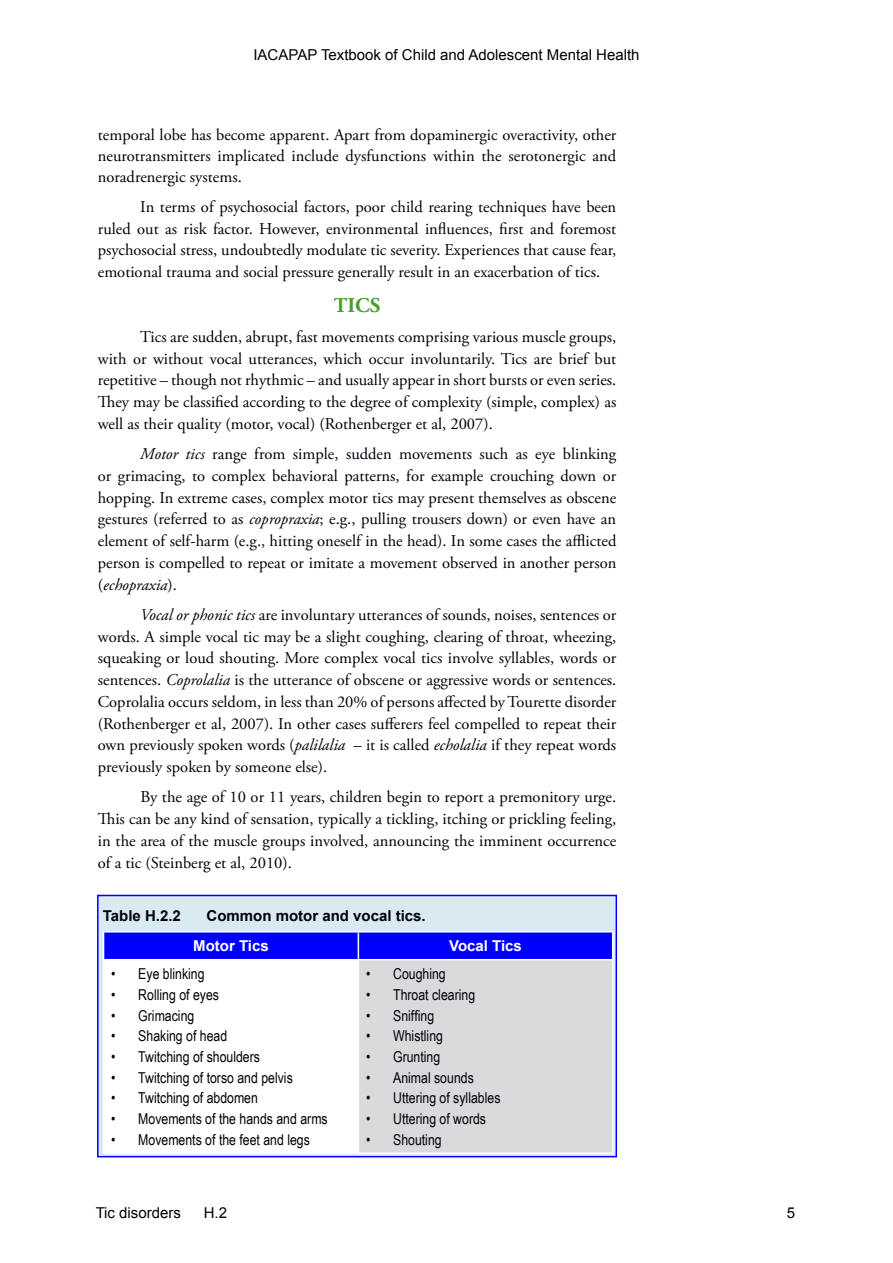
<style>
.page{position:relative;width:893px;height:1263px;background:#fff}
.page>*{position:absolute;margin:0;border:0;box-sizing:border-box;transform-origin:0 0}
.t1{font:700 21px "Adobe Garamond Pro";color:#44a12b}
.t2{font:16.5px/21.8px "Adobe Garamond Pro";color:#00000a;text-align:justify}
.t3{font:16.5px/21.8px "Adobe Garamond Pro";color:#000;text-align:justify}
.t4{font:15px "Arial Narrow";color:#00000a}
.t5{font:15px "Arial";color:#000}
.t6{font:700 15px "Arial";color:#00000a}
.t7{font:700 15px "Arial";color:#fff}
.s1{color:#00000a}
.s2{font-style:italic}
.s3{color:#000}
</style>
<div class="page">
<div style="left:98px;top:895px;width:518px;height:262px;background:#d9eaf2"></div>
<div style="left:104px;top:960px;width:254px;height:193px;background:#fff"></div>
<div style="left:358px;top:960px;width:255px;height:193px;background:#d9dadb"></div>
<hr style="left:103px;top:931px;width:255px;height:1px;background:#fff">
<hr style="left:358px;top:931px;width:255px;height:1px;background:#fff">
<div style="left:103px;top:932px;width:510px;height:27px;background:#00f"></div>
<hr style="left:103px;top:959px;width:255px;height:1px;background:#fff">
<hr style="left:103px;top:960px;width:1px;height:192px;background:#fff">
<hr style="left:358px;top:959px;width:255px;height:1px;background:#fff">
<hr style="left:358px;top:960px;width:1px;height:192px;background:#fff">
<hr style="left:612px;top:960px;width:1px;height:192px;background:#fff">
<hr style="left:103px;top:1152px;width:255px;height:2px;background:#fff">
<hr style="left:358px;top:1152px;width:255px;height:2px;background:#fff">
<div style="left:97px;top:895px;width:520px;height:262px;border:2px solid #00f"></div>
<p class="t5" style="left:253px;top:45px;width:388px">IACAPAP Textbook of Child and Adolescent Mental Health</p>
<p class="t2" style="left:98px;top:124px;width:520px;line-height:21px">temporal lobe has become apparent. Apart from dopaminergic overactivity, other neurotransmitters implicated include dysfunctions within the serotonergic and noradrenergic systems.</p>
<p class="t2" style="left:98px;top:196px;width:520px;text-indent:43px">In terms of psychosocial factors, poor child rearing techniques have been ruled out as risk factor. However, environmental influences, first and foremost psychosocial stress, undoubtedly modulate tic severity. Experiences that cause fear, emotional trauma and social pressure generally result in an exacerbation of tics.</p>
<p class="t1" style="left:334px;top:293px;width:48px">TICS</p>
<p class="t3" style="left:98px;top:326px;width:520px;text-indent:43px"><span class="s1">Tics are sudden, abrupt, fast movements comprising various muscle groups, with or without vocal utterances, which occur involuntarily.</span> Tics are brief but repetitive – though not rhythmic – and usually appear in short bursts or even series.<br>They may be classified according to the degree of complexity (simple, complex) as well as their quality (motor, vocal) (Rothenberger et al, 2007)<span class="s1">.</span></p>
<p class="t2" style="left:98px;top:444px;width:520px;text-indent:43px"><span class="s2">Motor tics</span> range from simple, sudden movements such as eye blinking or grimacing, to complex behavioral patterns, for example crouching down or hopping. In extreme cases, complex motor tics may present themselves as obscene gestures (referred to as <span class="s2">copropraxia</span>; e.g., pulling trousers down) or even have an element of self-harm (e.g., hitting oneself in the head). In some cases the afflicted person is compelled to repeat or imitate a movement observed in another person (<span class="s2">echopraxia</span>).</p>
<p class="t2" style="left:98px;top:604px;width:520px;text-indent:43px"><span class="s2">Vocal or phonic tics</span> are involuntary utterances of sounds, noises, sentences or words. A simple vocal tic may be a slight coughing, clearing of throat, wheezing, squeaking or loud shouting. More complex vocal tics involve syllables, words or sentences. <span class="s2">Coprolalia</span> is the utterance of obscene or aggressive words or sentences.<br>Coprolalia occurs seldom, in less than 20% of persons affected by Tourette disorder <span class="s3">(Rothenberger et al, 2007)</span>. In other cases sufferers feel compelled to repeat their own previously spoken words (<span class="s2">palilalia</span> – it is called <span class="s2">echolalia</span> if they repeat words previously spoken by someone else).</p>
<p class="t2" style="left:98px;top:787px;width:520px;text-indent:43px">By the age of 10 or 11 years, children begin to report a premonitory urge.<br>This can be any kind of sensation, typically a tickling, itching or prickling feeling, in the area of the muscle groups involved, announcing the imminent occurrence of a tic <span class="s3">(Steinberg et al, 2010)</span>.</p>
<p class="t6" style="left:103px;top:905px;width:80px">Table H.2.2</p>
<p class="t6" style="left:207px;top:905px;width:221px">Common motor and vocal tics.</p>
<p class="t7" style="left:193px;top:936px;width:77px">Motor Tics</p>
<p class="t7" style="left:449px;top:936px;width:74px">Vocal Tics</p>
<p class="t4" style="left:111px;top:963px;width:95px">• Eye blinking</p>
<p class="t4" style="left:111px;top:983px;width:109px">• Rolling of eyes</p>
<p class="t4" style="left:111px;top:1004px;width:85px">• Grimacing</p>
<p class="t4" style="left:111px;top:1025px;width:117px">• Shaking of head</p>
<p class="t4" style="left:111px;top:1046px;width:150px">• Twitching of shoulders</p>
<p class="t4" style="left:111px;top:1066px;width:183px">• Twitching of torso and pelvis</p>
<p class="t4" style="left:111px;top:1087px;width:148px">• Twitching of abdomen</p>
<p class="t4" style="left:111px;top:1108px;width:218px">• Movements of the hands and arms</p>
<p class="t4" style="left:111px;top:1128px;width:200px">• Movements of the feet and legs</p>
<p class="t4" style="left:366px;top:963px;width:81px">• Coughing</p>
<p class="t4" style="left:366px;top:983px;width:111px">• Throat clearing</p>
<p class="t4" style="left:366px;top:1004px;width:70px">• Sniffing</p>
<p class="t4" style="left:366px;top:1025px;width:78px">• Whistling</p>
<p class="t4" style="left:366px;top:1046px;width:76px">• Grunting</p>
<p class="t4" style="left:366px;top:1066px;width:109px">• Animal sounds</p>
<p class="t4" style="left:366px;top:1087px;width:136px">• Uttering of syllables</p>
<p class="t4" style="left:366px;top:1108px;width:121px">• Uttering of words</p>
<p class="t4" style="left:366px;top:1128px;width:77px">• Shouting</p>
<p class="t5" style="left:96px;top:1202px;width:87px">Tic disorders</p>
<p class="t5" style="left:204px;top:1202px;width:25px">H.2</p>
<p class="t5" style="left:787px;top:1203px;width:10px">5</p>
</div>
